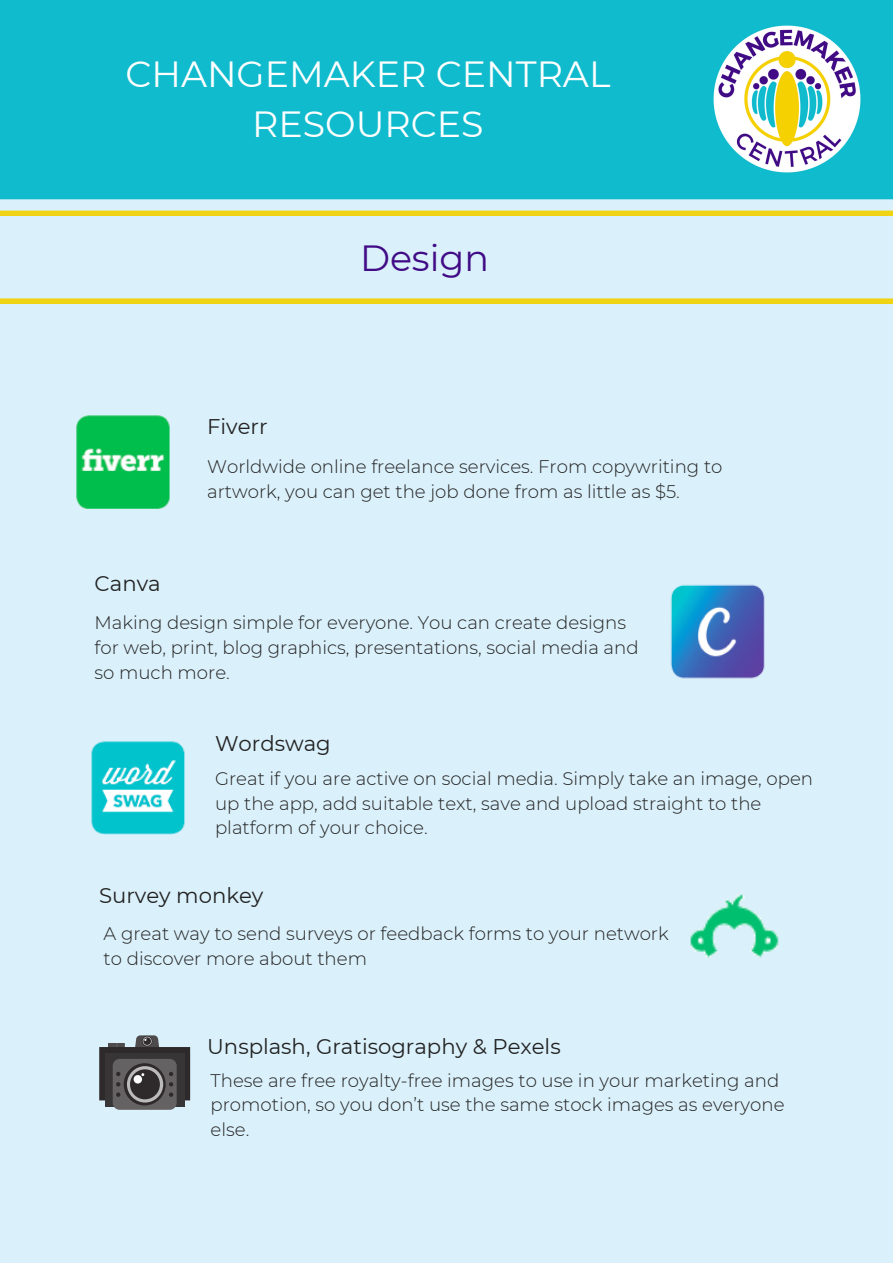
<style>
.page{position:relative;width:893px;height:1263px;background:#fff}
.page>*{position:absolute;margin:0;border:0;box-sizing:border-box;transform-origin:0 0}
.t1{font:36.3px/50.7px "Montserrat";color:#fff;text-align:center}
.t2{font:36.3px "Montserrat";color:#410b86}
.t3{font:21.15px "Montserrat";color:#222}
.t4{font:300 18.15px/24.8px "Montserrat";color:#222}
</style>
<div class="page">
<div style="left:0;top:199px;width:893px;height:1064px;background:#daf0fa"></div>
<div style="left:0;top:0;width:893px;height:199px;background:#0fbbcd"></div>
<img style="left:713px;top:25px;width:148px;height:148px">
<div style="left:0;top:298px;width:893px;height:6px;background:#f0d414"></div>
<div style="left:0;top:211px;width:893px;height:5px;background:#f0d414"></div>
<img style="left:74px;top:412px;width:99px;height:98px">
<img style="left:663px;top:578px;width:109px;height:108px">
<img style="left:87px;top:736px;width:103px;height:102px">
<img style="left:677px;top:880px;width:111px;height:95px">
<svg style="left:135px;top:1035px;width:24px;height:12px"></svg>
<svg style="left:108px;top:1043px;width:16px;height:4px"></svg>
<div style="left:99px;top:1047px;width:91px;height:53px;background:#2e2a2b"></div>
<div style="left:105px;top:1053px;width:80px;height:53px;background:#383536"></div>
<div style="left:113px;top:1059px;width:64px;height:51px;background:#656263;border-radius:7px"></div>
<svg style="left:124px;top:1063px;width:42px;height:42px"></svg>
<svg style="left:127px;top:1066px;width:36px;height:36px"></svg>
<div style="left:130px;top:1069px;width:30px;height:30px;background:#2e2a2b;border-radius:50%"></div>
<div style="left:134px;top:1075px;width:8px;height:8px;background:#fefefe;border-radius:50%"></div>
<svg style="left:116px;top:1072px;width:4px;height:4px"></svg>
<svg style="left:116px;top:1082px;width:4px;height:4px"></svg>
<svg style="left:116px;top:1092px;width:4px;height:5px"></svg>
<svg style="left:169px;top:1072px;width:4px;height:4px"></svg>
<svg style="left:169px;top:1082px;width:4px;height:4px"></svg>
<svg style="left:169px;top:1092px;width:4px;height:5px"></svg>
<h1 class="t1" style="left:125px;top:48px;width:487px">CHANGEMAKER CENTRAL<br>RESOURCES</h1>
<p class="t3" style="left:207px;top:413px;width:62px">Fiverr</p>
<h1 class="t2" style="left:360px;top:236px;width:131px">Design</h1>
<p class="t3" style="left:95px;top:571px;width:68px">Canva</p>
<p class="t4" style="left:207px;top:454px;width:517px">Worldwide online freelance services. From copywriting to artwork, you can get the job done from as little as $5.</p>
<p class="t4" style="left:95px;top:611px;width:546px">Making design simple for everyone. You can create designs for web, print, blog graphics, presentations, social media and so much more.</p>
<p class="t3" style="left:215px;top:731px;width:117px">Wordswag</p>
<p class="t4" style="left:215px;top:766px;width:599px">Great if you are active on social media. Simply take an image, open up the app, add suitable text, save and upload straight to the platform of your choice.</p>
<p class="t3" style="left:99px;top:883px;width:166px">Survey monkey</p>
<p class="t4" style="left:104px;top:921px;width:567px">A great way to send surveys or feedback forms to your network to discover more about them</p>
<p class="t3" style="left:207px;top:1033px;width:355px">Unsplash, Gratisography &amp; Pexels</p>
<p class="t4" style="left:211px;top:1068px;width:575px">These are free royalty-free images to use in your marketing and promotion, so you don’t use the same stock images as everyone else.</p>
</div>
